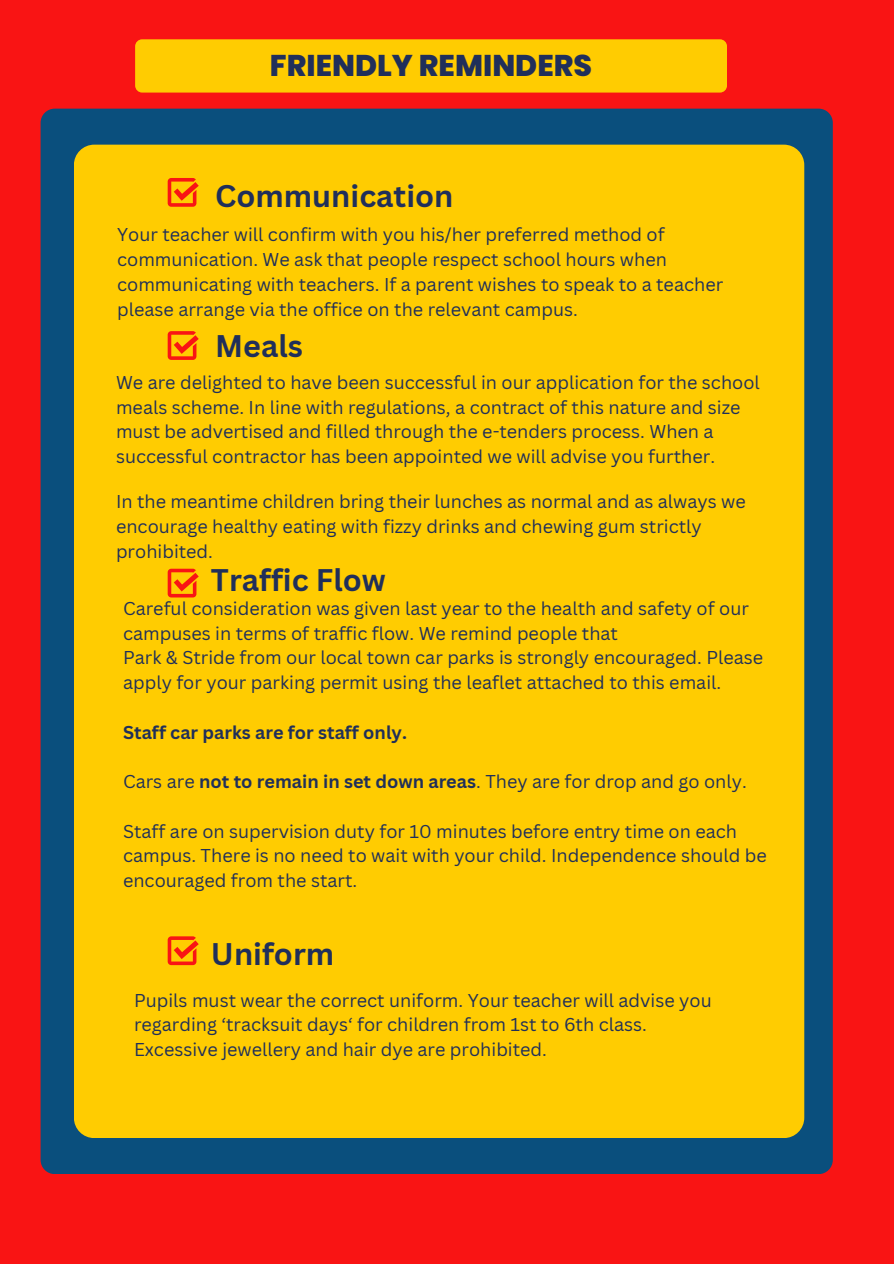
<style>
.page{position:relative;width:894px;height:1264px;background:#fff}
.page>*{position:absolute;margin:0;border:0;box-sizing:border-box;transform-origin:0 0}
.t1{font:700 30.45px "Canva Sans";color:#202f5a}
.t2{font:800 30px "Poppins";color:#202f5a}
.t3{font:18.15px/24.8px "Canva Sans";color:#202f5a}
.t4{font:700 18.15px "Canva Sans";color:#202f5a}
.s1{font-weight:700}
</style>
<div class="page">
<div style="left:0;top:0;width:893px;height:1263px;background:#f91414"></div>
<div style="left:41px;top:109px;width:791px;height:1065px;background:#0a4f7d;border-radius:14px"></div>
<div style="left:74px;top:145px;width:730px;height:993px;background:#ffcc01;border-radius:20px"></div>
<svg style="left:168px;top:178px;width:31px;height:29px"></svg>
<div style="left:135px;top:39px;width:591px;height:54px;background:#ffcc01;border-radius:7px"></div>
<svg style="left:168px;top:331px;width:31px;height:29px"></svg>
<svg style="left:168px;top:568px;width:31px;height:29px"></svg>
<svg style="left:168px;top:936px;width:31px;height:29px"></svg>
<h1 class="t2" style="left:270px;top:44px;width:324px">FRIENDLY REMINDERS</h1>
<p class="t1" style="left:215px;top:174px;width:240px">Communication</p>
<h2 class="t3" style="left:117px;top:222px;width:607px">Your teacher will confirm with you his/her preferred method of communication. We ask that people respect school hours when communicating with teachers. If a parent wishes to speak to a teacher please arrange via the office on the relevant campus.</h2>
<p class="t1" style="left:215px;top:324px;width:89px">Meals</p>
<p class="t3" style="left:116px;top:369px;width:645px">We are delighted to have been successful in our application for the school meals scheme. In line with regulations, a contract of this nature and size must be advertised and filled through the e-tenders process. When a successful contractor has been appointed we will advise you further.</p>
<h2 class="t3" style="left:116px;top:488px;width:631px">In the meantime children bring their lunches as normal and as always we encourage healthy eating with fizzy drinks and chewing gum strictly prohibited.</h2>
<p class="t1" style="left:211px;top:558px;width:176px">Traffic Flow</p>
<p class="t3" style="left:123px;top:595px;width:627px">Careful consideration was given last year to the health and safety of our campuses in terms of traffic flow. We remind people that</p>
<p class="t3" style="left:123px;top:645px;width:641px">Park &amp; Stride from our local town car parks is strongly encouraged. Please apply for your parking permit using the leaflet attached to this email.</p>
<h2 class="t4" style="left:123px;top:719px;width:285px">Staff car parks are for staff only.</h2>
<p class="t3" style="left:123px;top:768px;width:625px">Cars are <span class="s1">not to remain in set down areas</span>. They are for drop and go only.</p>
<p class="t3" style="left:123px;top:818px;width:645px">Staff are on supervision duty for 10 minutes before entry time on each campus. There is no need to wait with your child. Independence should be encouraged from the start.</p>
<h3 class="t1" style="left:211px;top:932px;width:125px">Uniform</h3>
<p class="t3" style="left:134px;top:987px;width:579px">Pupils must wear the correct uniform. Your teacher will advise you regarding ‘tracksuit days‘ for children from 1st to 6th class.</p>
<p class="t3" style="left:134px;top:1036px;width:414px">Excessive jewellery and hair dye are prohibited.</p>
</div>
